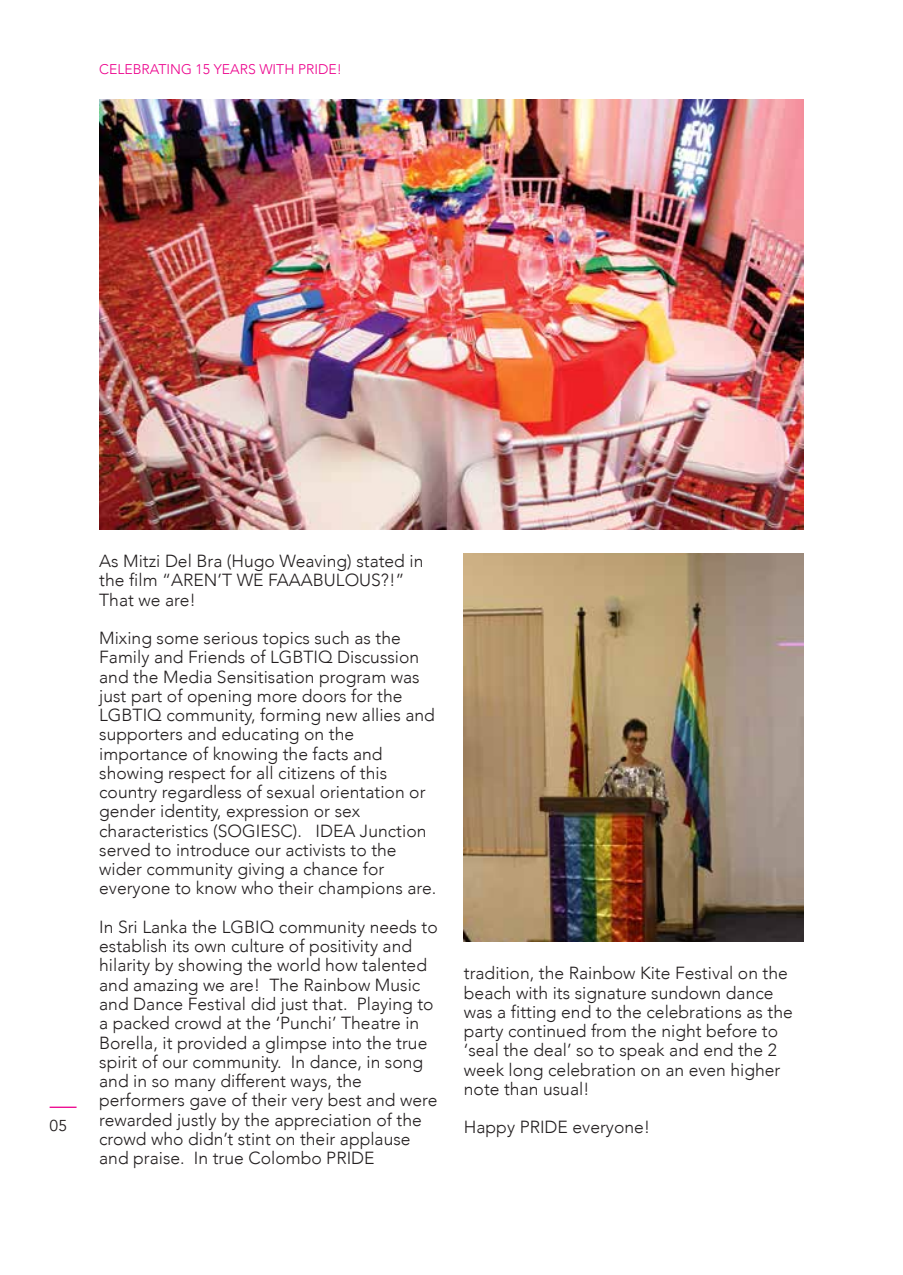
<style>
.page{position:relative;width:903px;height:1275px;background:#fff}
.page>*{position:absolute;margin:0;border:0;box-sizing:border-box;transform-origin:0 0}
.t1{font:300 17.5px/19.2px "Avenir";color:#231f20}
.t2{font:15.75px "Avenir";color:#231f20}
.t3{font:300 14px "Avenir";color:#ec008c}
</style>
<div class="page">
<img style="left:464px;top:554px;width:339px;height:387px">
<img style="left:99px;top:99px;width:705px;height:430px">
<svg style="left:50px;top:1107px;width:27px;height:1px"></svg>
<p class="t3" style="left:99px;top:61px;width:244px">CELEBRATING 15 YEARS WITH PRIDE!</p>
<p class="t1" style="left:99px;top:552px;width:326px">As Mitzi Del Bra (Hugo Weaving) stated in the film “AREN’T WE FAAABULOUS?!”<br>That we are!</p>
<p class="t1" style="left:99px;top:629px;width:338px">Mixing some serious topics such as the Family and Friends of LGBTIQ Discussion and the Media Sensitisation program was just part of opening more doors for the LGBTIQ community, forming new allies and supporters and educating on the importance of knowing the facts and showing respect for all citizens of this country regardless of sexual orientation or gender identity, expression or sex characteristics (SOGIESC). IDEA Junction served to introduce our activists to the wider community giving a chance for everyone to know who their champions are.</p>
<p class="t1" style="left:99px;top:917px;width:340px">In Sri Lanka the LGBIQ community needs to establish its own culture of positivity and hilarity by showing the world how talented and amazing we are! The Rainbow Music and Dance Festival did just that. Playing to a packed crowd at the ‘Punchi’ Theatre in Borella, it provided a glimpse into the true spirit of our community. In dance, in song and in so many different ways, the performers gave of their very best and were rewarded justly by the appreciation of the crowd who didn’t stint on their applause and praise. In true Colombo PRIDE</p>
<p class="t1" style="left:464px;top:964px;width:330px">tradition, the Rainbow Kite Festival on the beach with its signature sundown dance was a fitting end to the celebrations as the party continued from the night before to ‘seal the deal’ so to speak and end the 2 week long celebration on an even higher note than usual!</p>
<p class="t2" style="left:50px;top:1116px;width:19px">05</p>
<p class="t1" style="left:464px;top:1118px;width:188px">Happy PRIDE everyone!</p>
</div>
